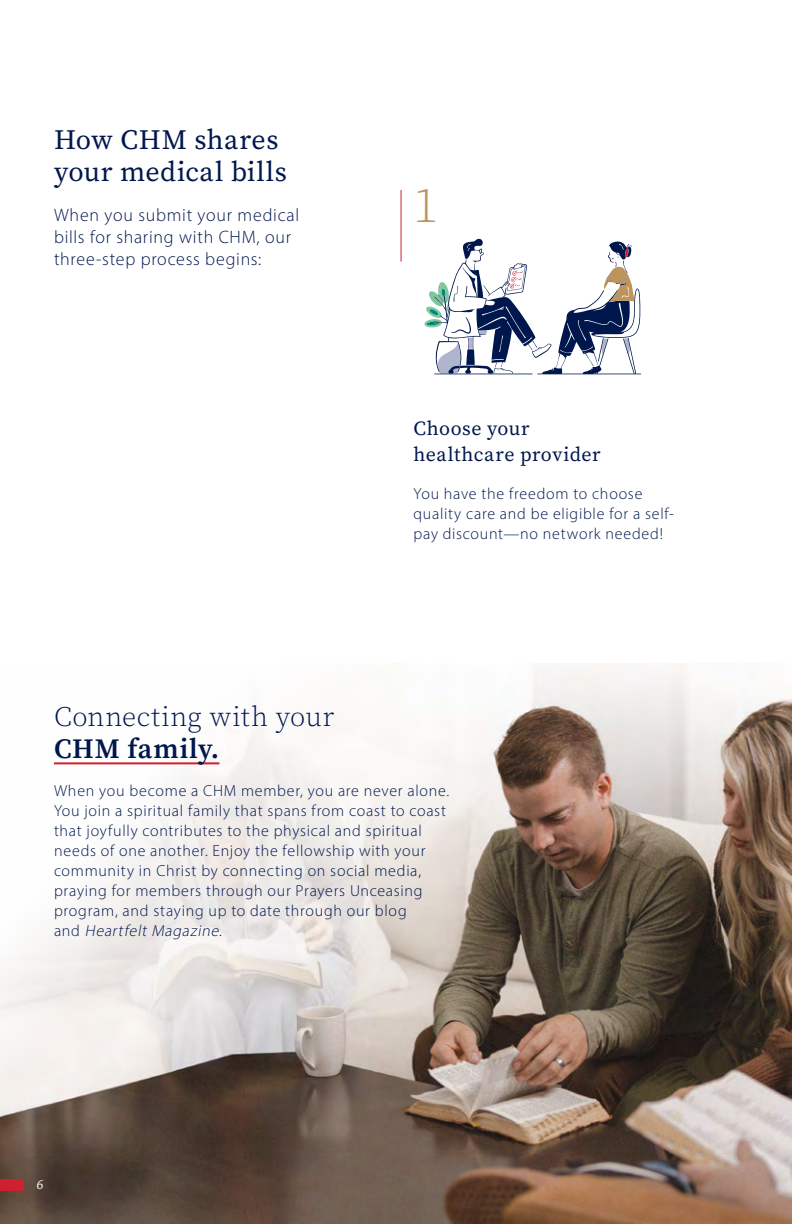
<style>
.page{position:relative;width:792px;height:1224px;background:#fff}
.page>*{position:absolute;margin:0;border:0;box-sizing:border-box;transform-origin:0 0}
.t1{font:50px "Source Serif Variable";color:#bd945b}
.t2{font:28px/32px "Source Serif Variable";letter-spacing:.02em;color:#00174d}
.t3{font:20px/26px "Source Serif Variable";letter-spacing:.025em;color:#00174d}
.t4{font:300 18px/22px "Myriad Pro";letter-spacing:.04em;color:#00174d}
.t5{font:300 16px/20px "Myriad Pro";letter-spacing:.045em;color:#00174d}
.t6{font:italic 14px "Source Serif Variable";color:#fff}
.s1{font-style:italic}
</style>
<div class="page">
<img style="left:0;top:663px;width:792px;height:561px">
<hr style="left:54px;top:762px;width:165px;height:2px;background:#cf202f">
<div style="left:0;top:1179px;width:24px;height:12px;background:#cf202f"></div>
<hr style="left:401px;top:190px;width:1px;height:72px;background:#cf202f">
<svg style="left:424px;top:238px;width:217px;height:137px"></svg>
<h2 class="t2" style="left:54px;top:124px;width:234px">How CHM shares your medical bills</h2>
<p class="t4" style="left:54px;top:204px;width:247px">When you submit your medical bills for sharing with CHM, our three-step process begins:</p>
<h1 class="t1" style="left:414px;top:172px;width:26px">1</h1>
<p class="t3" style="left:414px;top:415px;width:188px">Choose your healthcare provider</p>
<p class="t5" style="left:414px;top:483px;width:262px">You have the freedom to choose quality care and be eligible for a self&shy;pay discount—no network needed!</p>
<h2 class="t2" style="left:54px;top:701px;width:282px">Connecting with your<br>CHM family.</h2>
<p class="t5" style="left:54px;top:781px;width:397px">When you become a CHM member, you are never alone.<br>You join a spiritual family that spans from coast to coast that joyfully contributes to the physical and spiritual needs of one another. Enjoy the fellowship with your community in Christ by connecting on social media, praying for members through our Prayers Unceasing program, and staying up to date through our blog<br>a n d <span class="s1">Heartfelt Magazine</span>.</p>
<p class="t6" style="left:36px;top:1175px;width:9px">6</p>
</div>
